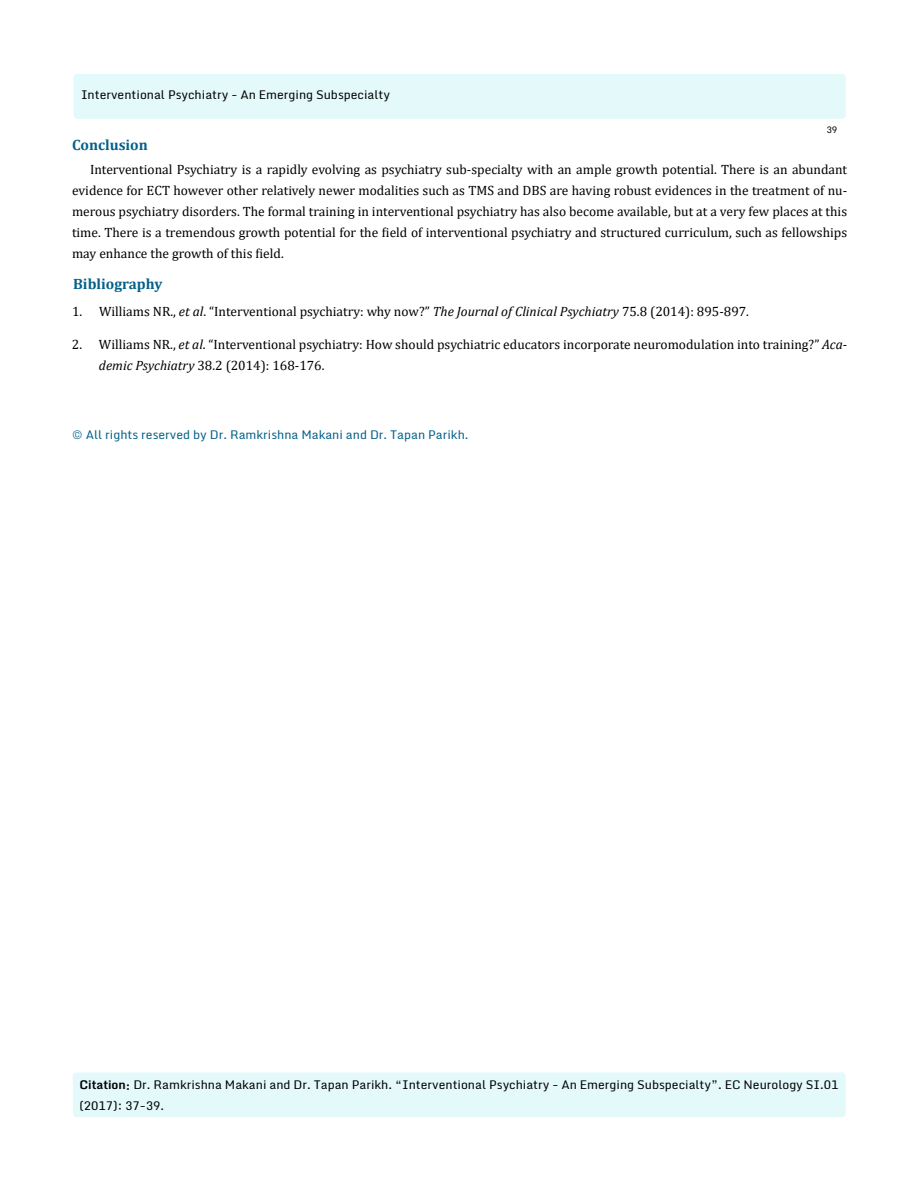
<style>
.page{position:relative;width:918px;height:1188px;background:#fff}
.page>*{position:absolute;margin:0;border:0;box-sizing:border-box;transform-origin:0 0}
.t1{font:700 15px "Cambria";color:#046089}
.t2{font:13.5px/21px "Cambria";color:#000;text-align:justify}
.t3{font:12px/21px "Monda";color:#000}
.t4{font:12px "Monda";color:#046089}
.t5{font:9px "Monda";color:#000}
.s1{font-style:italic}
.s2{font-weight:700}
</style>
<div class="page">
<div style="left:73px;top:73px;width:773px;height:47px;background:#e3f9fa;border-radius:4px"></div>
<div style="left:72px;top:72px;width:775px;height:48px;border:2px solid #fff;border-radius:4px"></div>
<div style="left:72px;top:1072px;width:774px;height:46px;background:#e3f9fa;border-radius:4px"></div>
<div style="left:71px;top:1071px;width:776px;height:48px;border:2px solid #fff;border-radius:4px"></div>
<p class="t3" style="left:81px;top:85px;width:311px">Interventional Psychiatry - An Emerging Subspecialty</p>
<p class="t5" style="left:826px;top:124px;width:12px">39</p>
<p class="t1" style="left:72px;top:134px;width:77px">Conclusion</p>
<p class="t2" style="left:72px;top:159px;width:777px;text-indent:18px">Interventional Psychiatry is a rapidly evolving as psychiatry sub-specialty with an ample growth potential. There is an abundant evidence for ECT however other relatively newer modalities such as TMS and DBS are having robust evidences in the treatment of nu&shy;merous psychiatry disorders. The formal training in interventional psychiatry has also become available, but at a very few places at this time. There is a tremendous growth potential for the field of interventional psychiatry and structured curriculum, such as fellowships may enhance the growth of this field.</p>
<p class="t1" style="left:73px;top:273px;width:91px">Bibliography</p>
<p class="t2" style="left:72px;top:301px;width:679px">1. Williams NR., <span class="s1">et al</span>. “Interventional psychiatry: why now?” <span class="s1">The Journal of Clinical Psychiatry</span> 75.8 (2014): 895-897.</p>
<p class="t2" style="left:99px;top:334px;width:750px;text-indent:-27px">2. Williams NR., <span class="s1">et al</span>. “Interventional psychiatry: How should psychiatric educators incorporate neuromodulation into training?” <span class="s1">Aca&shy;demic Psychiatry</span> 38.2 (2014): 168-176.</p>
<p class="t4" style="left:72px;top:426px;width:398px">© All rights reserved by Dr. Ramkrishna Makani and Dr. Tapan Parikh.</p>
<p class="t3" style="left:79px;top:1075px;width:760px"><span class="s2">Citation:</span> Dr. Ramkrishna Makani and Dr. Tapan Parikh. “Interventional Psychiatry - An Emerging Subspecialty”. EC Neurology SI.01 (2017): 37-39.</p>
</div>
